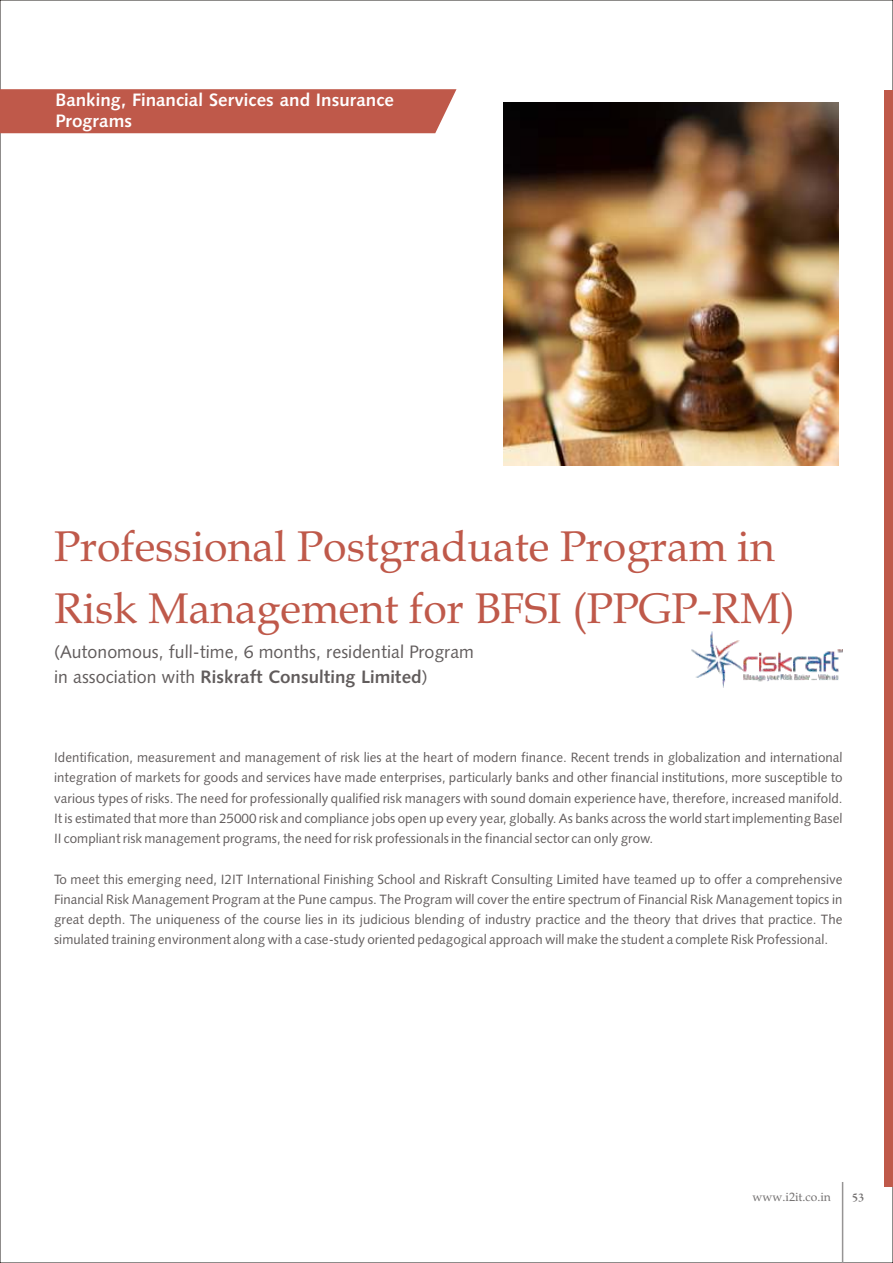
<style>
.page{position:relative;width:893px;height:1263px;background:#fff}
.page>*{position:absolute;margin:0;border:0;box-sizing:border-box;transform-origin:0 0}
.t1{font:42.9px/62.1px "Book Antiqua";color:#bf594a}
.t2{font:18px "Humanist 531 BT Roman A";color:#615c5c}
.t3{font:18px/20.1px "Humanist 531 BT Roman A,Bold";color:#fff}
.t4{font:18px "Humanist 531 BT Roman A,Bold";color:#615c5c}
.t5{font:13.5px/20.2px "Humanist 531 BT Roman A";color:#615c5c;text-align:justify}
.t6{font:12px "Book Antiqua";color:#737070}
.t7{font:12px "Garamond Premr Pro";color:#737070}
.s1{font-family:"Humanist 531 BT Roman A"}
</style>
<div class="page">
<img style="left:503px;top:102px;width:336px;height:364px">
<img style="left:691px;top:631px;width:152px;height:57px">
<div style="left:884px;top:91px;width:9px;height:1095px;background:#bf594a"></div>
<hr style="left:842px;top:1182px;width:1px;height:81px;background:#969494">
<div style="left:0;top:89px;width:456px;height:44px;background:#bf594a"></div>
<h2 class="t3" style="left:56px;top:92px;width:340px">Banking, Financial Services and Insurance<br>Programs</h2>
<h1 class="t1" style="left:54px;top:520px;width:743px">Professional Postgraduate Program in<br>Risk Management for BFSI (PPGP-RM)</h1>
<h2 class="t2" style="left:54px;top:644px;width:421px">(Autonomous, full-time, 6 months, residential Program</h2>
<h2 class="t4" style="left:54px;top:669px;width:375px"><span class="s1">in association with</span> Riskraft Consulting Limited<span class="s1">)</span></h2>
<p class="t5" style="left:54px;top:748px;width:790px">Identification, measurement and management of risk lies at the heart of modern finance. Recent trends in globalization and international integration of markets for goods and services have made enterprises, particularly banks and other financial institutions, more susceptible to various types of risks. The need for professionally qualified risk managers with sound domain experience have, therefore, increased manifold.<br>It is estimated that more than 25000 risk and compliance jobs open up every year, globally. As banks across the world start implementing Basel II compliant risk management programs, the need for risk professionals in the financial sector can only grow.</p>
<p class="t5" style="left:54px;top:870px;width:790px">To meet this emerging need, I2IT International Finishing School and Riskraft Consulting Limited have teamed up to offer a comprehensive Financial Risk Management Program at the Pune campus. The Program will cover the entire spectrum of Financial Risk Management topics in great depth. The uniqueness of the course lies in its judicious blending of industry practice and the theory that drives that practice. The simulated training environment along with a case-study oriented pedagogical approach will make the student a complete Risk Professional.</p>
<p class="t6" style="left:752px;top:1192px;width:80px">www.i2it.co.in</p>
<p class="t7" style="left:852px;top:1192px;width:13px">53</p>
</div>
